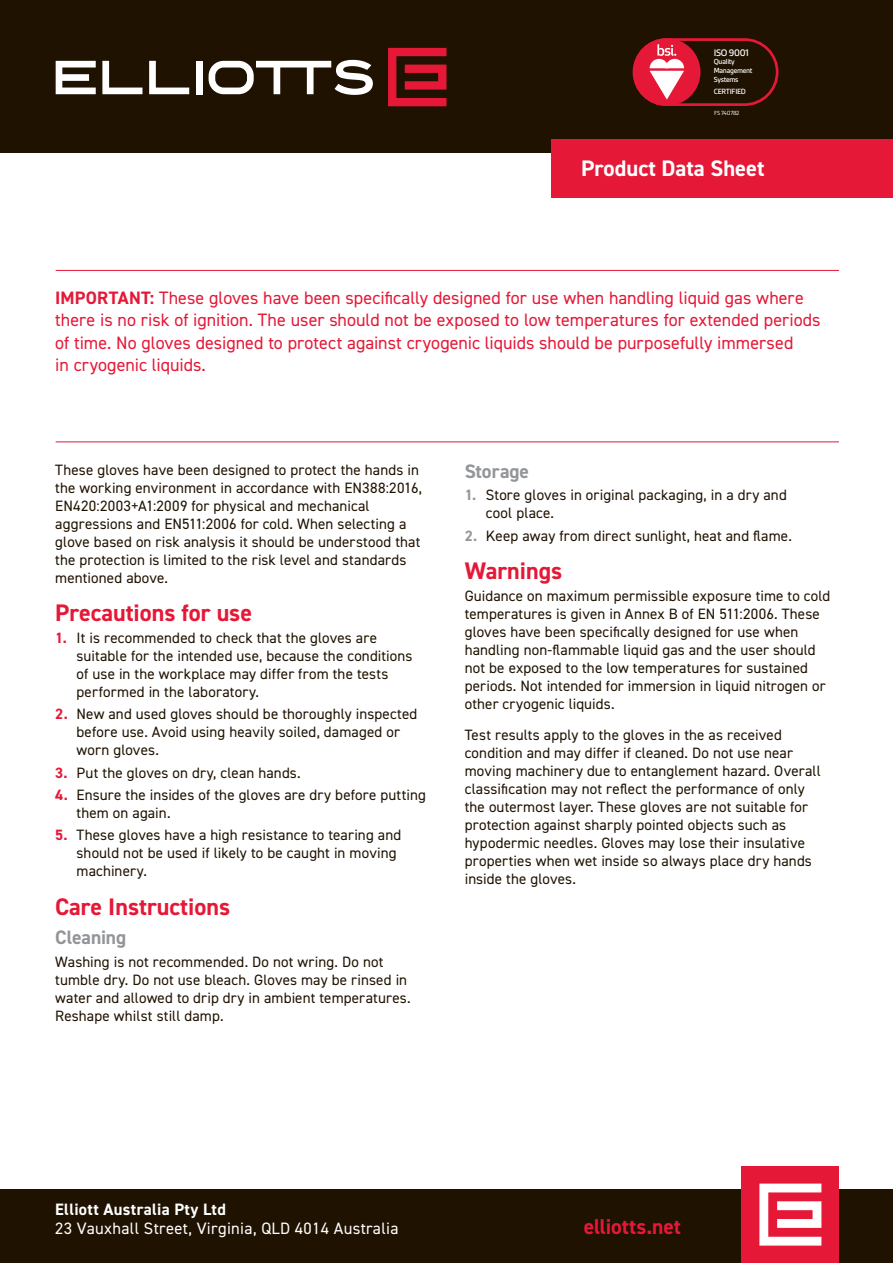
<style>
.page{position:relative;width:893px;height:1263px;background:#fff}
.page>*{position:absolute;margin:0;border:0;box-sizing:border-box;transform-origin:0 0}
.t1{font:700 24px "DIN2014";color:#e51837}
.t2{font:700 22.5px "DIN2014";color:#fff}
.t3{font:700 21.45px "DIN2014";letter-spacing:-.005em;color:#e51837}
.t4{font:700 19.5px "DIN2014";letter-spacing:-.005em;color:#939598}
.t5{font:18px/22.5px "DIN2014";color:#e51837}
.t6{font:16.5px "DIN2014";letter-spacing:.02em;color:#fff}
.t7{font:700 16.5px "DIN2014";letter-spacing:.02em;color:#fff}
.t8{font:15px/18px "DIN2014";letter-spacing:.01em;color:#1f1200}
.t9{font:500 10.2px "Gesta";letter-spacing:-.035em;color:#fff}
.t10{font:500 8.1px "Gesta";letter-spacing:-.035em;color:#fff}
.t11{font:500 7.95px/8.6px "Gesta";letter-spacing:-.035em;color:#fff}
.t12{font:6.3px "Gesta";letter-spacing:-.035em;color:#fff}
.s1{font-weight:700}
.s2{font-weight:700;color:#e51837}
.s3{font-weight:700;color:#939598}
</style>
<div class="page">
<div style="left:0;top:0;width:893px;height:153px;background:#1f1200"></div>
<div style="left:0;top:1189px;width:893px;height:74px;background:#1f1200"></div>
<hr style="left:56px;top:270px;width:783px;height:1px;background:#e51837">
<hr style="left:56px;top:441px;width:783px;height:1px;background:#e51837">
<div style="left:551px;top:139px;width:342px;height:59px;background:#e51837"></div>
<svg style="left:388px;top:48px;width:58px;height:58px"></svg>
<div style="left:196px;top:61px;width:6px;height:33px;background:#fff"></div>
<svg style="left:209px;top:60px;width:164px;height:35px"></svg>
<svg style="left:56px;top:61px;width:40px;height:33px"></svg>
<svg style="left:102px;top:61px;width:40px;height:33px"></svg>
<svg style="left:149px;top:61px;width:40px;height:33px"></svg>
<div style="left:741px;top:1166px;width:98px;height:97px;background:#e51837"></div>
<svg style="left:759px;top:1183px;width:62px;height:62px"></svg>
<svg style="left:633px;top:38px;width:145px;height:68px"></svg>
<p class="t9" style="left:714px;top:47px;width:37px">ISO 9001</p>
<p class="t11" style="left:714px;top:58px;width:40px">Quality<br>Management<br>Systems</p>
<p class="t10" style="left:714px;top:87px;width:34px">CERTIFIED</p>
<p class="t12" style="left:714px;top:109px;width:27px">FS 740782</p>
<h2 class="t2" style="left:581px;top:154px;width:185px">Product Data Sheet</h2>
<p class="t5" style="left:55px;top:286px;width:767px"><span class="s1">IMPORTANT:</span> These gloves have been specifically designed for use when handling liquid gas where there is no risk of ignition. The user should not be exposed to low temperatures for extended periods of time. No gloves designed to protect against cryogenic liquids should be purposefully immersed<br>in cryogenic liquids.</p>
<p class="t8" style="left:55px;top:460px;width:368px">These gloves have been designed to protect the hands in the working environment in accordance with EN388:2016, EN420:2003+A1:2009 for physical and mechanical aggressions and EN511:2006 for cold. When selecting a glove based on risk analysis it should be understood that the protection is limited to the risk level and standards mentioned above.</p>
<h1 class="t1" style="left:55px;top:597px;width:198px">Precautions for use</h1>
<p class="t8" style="left:77px;top:629px;width:338px;text-indent:-21px"><span class="s2">1.</span> It is recommended to check that the gloves are suitable for the intended use, because the conditions of use in the workplace may differ from the tests performed in the laboratory.</p>
<p class="t8" style="left:77px;top:705px;width:342px;text-indent:-21px"><span class="s2">2.</span> New and used gloves should be thoroughly inspected before use. Avoid using heavily soiled, damaged or worn gloves.</p>
<p class="t8" style="left:55px;top:763px;width:247px"><span class="s2">3.</span> Put the gloves on dry, clean hands.</p>
<p class="t8" style="left:77px;top:785px;width:351px;text-indent:-21px"><span class="s2">4.</span> Ensure the insides of the gloves are dry before putting them on again.</p>
<p class="t8" style="left:77px;top:826px;width:326px;text-indent:-21px"><span class="s2">5.</span> These gloves have a high resistance to tearing and should not be used if likely to be caught in moving machinery.</p>
<h1 class="t1" style="left:55px;top:890px;width:176px">Care Instructions</h1>
<h3 class="t4" style="left:55px;top:924px;width:72px">Cleaning</h3>
<p class="t8" style="left:55px;top:952px;width:357px">Washing is not recommended. Do not wring. Do not tumble dry. Do not use bleach. Gloves may be rinsed in water and allowed to drip dry in ambient temperatures.<br>Reshape whilst still damp.</p>
<h3 class="t4" style="left:465px;top:458px;width:66px">Storage</h3>
<p class="t8" style="left:486px;top:486px;width:302px;text-indent:-21px"><span class="s3">1.</span> Store gloves in original packaging, in a dry and cool place.</p>
<p class="t8" style="left:465px;top:526px;width:329px"><span class="s3">2.</span> Keep away from direct sunlight, heat and flame.</p>
<h1 class="t1" style="left:465px;top:555px;width:99px">Warnings</h1>
<p class="t8" style="left:465px;top:587px;width:367px">Guidance on maximum permissible exposure time to cold temperatures is given in Annex B of EN 511:2006. These gloves have been specifically designed for use when handling non-flammable liquid gas and the user should not be exposed to the low temperatures for sustained periods. Not intended for immersion in liquid nitrogen or other cryogenic liquids.</p>
<p class="t8" style="left:465px;top:725px;width:358px">Test results apply to the gloves in the as received condition and may differ if cleaned. Do not use near moving machinery due to entanglement hazard. Overall classification may not reflect the performance of only the outermost layer. These gloves are not suitable for protection against sharply pointed objects such as hypodermic needles. Gloves may lose their insulative properties when wet inside so always place dry hands inside the gloves.</p>
<p class="t7" style="left:55px;top:1198px;width:172px">Elliott Australia Pty Ltd</p>
<p class="t6" style="left:55px;top:1218px;width:345px">23 Vauxhall Street, Virginia, QLD 4014 Australia</p>
<h3 class="t3" style="left:584px;top:1213px;width:99px">elliotts.net</h3>
</div>
